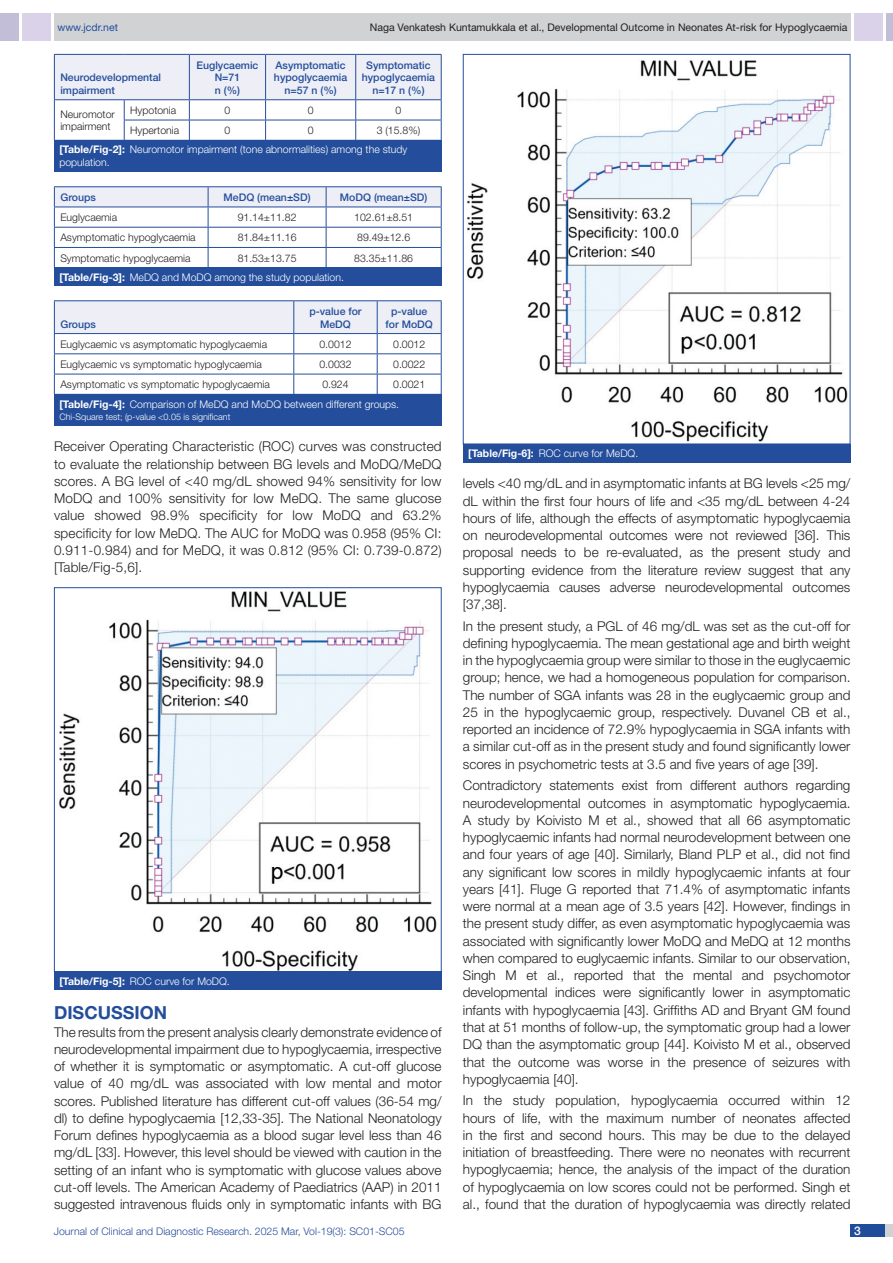
<style>
.page{position:relative;width:893px;height:1263px;background:#fff}
.page>*{position:absolute;margin:0;border:0;box-sizing:border-box;transform-origin:0 0}
.Heading{font:700 18px "Helvetica Neue";color:#244e9b}
.Body_text{font:300 13.5px/17.2px "Helvetica Neue";color:#231f20;text-align:justify}
.t1{font:500 12px "Helvetica Neue";color:#fff}
.tb_txt{font:300 10.5px/12.6px "Helvetica Neue";color:#231f20}
.TABLE_FIG{font:300 10.5px/12.6px "Helvetica Neue";color:#fff}
.tb_head{font:500 10.5px/12.6px "Helvetica Neue";color:#244e9b;text-align:center}
.t2{font:10.5px "Helvetica Neue";color:#231f20}
.t3{font:300 10.5px "Helvetica Neue";color:#244e9b}
.t4{font:10.5px "Helvetica Neue";color:#244e9b}
.TABLE_FIG-2{font:300 9px "Helvetica Neue";color:#fff}
.s1{font-weight:700}
</style>
<div class="page">
<div style="left:54px;top:13px;width:796px;height:28px;background:#d1d2d4"></div>
<div style="left:0;top:13px;width:19px;height:28px;background:#c2bed7"></div>
<div style="left:22px;top:13px;width:29px;height:28px;background:#d9d2e8"></div>
<div style="left:886px;top:13px;width:7px;height:28px;background:#c2bed7"></div>
<div style="left:854px;top:13px;width:29px;height:28px;background:#d9d2e8"></div>
<div style="left:850px;top:1224px;width:43px;height:13px;background:#d1d2d4"></div>
<div style="left:850px;top:1224px;width:35px;height:13px;background:#214c99"></div>
<img style="left:466px;top:60px;width:382px;height:382px">
<div style="left:463px;top:54px;width:387px;height:390px;border:1px solid #244e9b"></div>
<div style="left:463px;top:444px;width:387px;height:18px;background:#244e9b"></div>
<img style="left:59px;top:591px;width:378px;height:379px">
<div style="left:54px;top:971px;width:388px;height:19px;background:#244e9b"></div>
<svg style="left:54px;top:54px;width:388px;height:86px"></svg>
<div style="left:54px;top:140px;width:388px;height:31px;background:#244e9b"></div>
<hr style="left:54px;top:186px;width:154px;height:1px;background:#244e9b">
<hr style="left:208px;top:186px;width:118px;height:1px;background:#244e9b">
<hr style="left:326px;top:186px;width:116px;height:1px;background:#244e9b">
<svg style="left:54px;top:187px;width:388px;height:80px"></svg>
<div style="left:54px;top:267px;width:388px;height:19px;background:#244e9b"></div>
<hr style="left:54px;top:300px;width:240px;height:1px;background:#244e9b">
<hr style="left:294px;top:300px;width:83px;height:1px;background:#244e9b">
<hr style="left:377px;top:300px;width:65px;height:1px;background:#244e9b">
<svg style="left:54px;top:301px;width:388px;height:93px"></svg>
<div style="left:54px;top:394px;width:388px;height:31px;background:#244e9b"></div>
<p class="t4" style="left:57px;top:21px;width:62px">www.jcdr.net</p>
<p class="t2" style="left:370px;top:21px;width:479px">Naga Venkatesh Kuntamukkala et al., Developmental Outcome in Neonates At-risk for Hypoglycaemia</p>
<p class="tb_head" style="left:60px;top:71px;width:102px;text-align:left">Neurodevelopmental impairment</p>
<p class="tb_head" style="left:197px;top:58px;width:63px">Euglycaemic<br>N=71</p>
<p class="tb_head" style="left:215px;top:84px;width:27px">n (%)</p>
<p class="tb_head" style="left:274px;top:58px;width:75px">Asymptomatic hypoglycaemia n=57 n (%)</p>
<p class="tb_head" style="left:362px;top:58px;width:75px">Symptomatic hypoglycaemia n=17 n (%)</p>
<p class="tb_txt" style="left:60px;top:108px;width:56px">Neuromotor impairment</p>
<p class="tb_txt" style="left:130px;top:104px;width:48px">Hypotonia</p>
<p class="tb_txt" style="left:225px;top:104px;width:7px">0</p>
<p class="tb_txt" style="left:308px;top:104px;width:7px">0</p>
<p class="tb_txt" style="left:396px;top:104px;width:7px">0</p>
<p class="tb_txt" style="left:130px;top:124px;width:51px">Hypertonia</p>
<p class="tb_txt" style="left:225px;top:124px;width:7px">0</p>
<p class="tb_txt" style="left:308px;top:124px;width:7px">0</p>
<p class="tb_txt" style="left:377px;top:124px;width:45px">3 (15.8%)</p>
<p class="TABLE_FIG" style="left:59px;top:143px;width:350px"><span class="s1">[Table/Fig-2]:</span> Neuromotor impairment (tone abnormalities) among the study population.</p>
<p class="tb_head" style="left:60px;top:191px;width:37px">Groups</p>
<p class="tb_head" style="left:224px;top:191px;width:89px">MeDQ (mean±SD)</p>
<p class="tb_head" style="left:340px;top:191px;width:89px">MoDQ (mean±SD)</p>
<p class="tb_txt" style="left:60px;top:211px;width:58px">Euglycaemia</p>
<p class="tb_txt" style="left:238px;top:211px;width:60px">91.14±11.82</p>
<p class="tb_txt" style="left:354px;top:211px;width:60px">102.61±8.51</p>
<p class="tb_txt" style="left:60px;top:231px;width:137px">Asymptomatic hypoglycaemia</p>
<p class="tb_txt" style="left:238px;top:231px;width:60px">81.84±11.16</p>
<p class="tb_txt" style="left:357px;top:231px;width:55px">89.49±12.6</p>
<p class="tb_txt" style="left:60px;top:251px;width:132px">Symptomatic hypoglycaemia</p>
<p class="tb_txt" style="left:238px;top:251px;width:60px">81.53±13.75</p>
<p class="tb_txt" style="left:354px;top:251px;width:60px">83.35±11.86</p>
<p class="TABLE_FIG" style="left:59px;top:271px;width:286px"><span class="s1">[Table/Fig-3]:</span> MeDQ and MoDQ among the study population.</p>
<p class="tb_head" style="left:60px;top:317px;width:37px">Groups</p>
<p class="tb_head" style="left:309px;top:305px;width:54px">p-value for<br>MeDQ</p>
<p class="tb_head" style="left:386px;top:305px;width:49px">p-value for MoDQ</p>
<p class="tb_txt" style="left:60px;top:338px;width:208px">Euglycaemic vs asymptomatic hypoglycaemia</p>
<p class="tb_txt" style="left:319px;top:338px;width:34px">0.0012</p>
<p class="tb_txt" style="left:393px;top:338px;width:34px">0.0012</p>
<p class="tb_txt" style="left:60px;top:358px;width:203px">Euglycaemic vs symptomatic hypoglycaemia</p>
<p class="tb_txt" style="left:319px;top:358px;width:34px">0.0032</p>
<p class="tb_txt" style="left:393px;top:358px;width:34px">0.0022</p>
<p class="tb_txt" style="left:60px;top:378px;width:211px">Asymptomatic vs symptomatic hypoglycaemia</p>
<p class="tb_txt" style="left:322px;top:378px;width:28px">0.924</p>
<p class="tb_txt" style="left:393px;top:378px;width:34px">0.0021</p>
<p class="TABLE_FIG" style="left:59px;top:397px;width:341px"><span class="s1">[Table/Fig-4]:</span> Comparison of MeDQ and MoDQ between different groups.</p>
<p class="TABLE_FIG-2" style="left:59px;top:411px;width:173px">Chi-Square test; (p-value &lt;0.05 is significant</p>
<p class="Body_text" style="left:54px;top:437px;width:389px">Receiver Operating Characteristic (ROC) curves was constructed to evaluate the relationship between BG levels and MoDQ/MeDQ scores. A BG level of &lt;40 mg/dL showed 94% sensitivity for low MoDQ and 100% sensitivity for low MeDQ. The same glucose value showed 98.9% specificity for low MoDQ and 63.2% specificity for low MeDQ. The AUC for MoDQ was 0.958 (95% CI:<br>0.911-0.984) and for MeDQ, it was 0.812 (95% CI: 0.739-0.872) [Table/Fig-5,6].</p>
<p class="TABLE_FIG" style="left:59px;top:975px;width:172px"><span class="s1">[Table/Fig-5]:</span> ROC curve for MoDQ.</p>
<p class="Heading" style="left:54px;top:1002px;width:115px">DISCUSSION</p>
<p class="Body_text" style="left:54px;top:1023px;width:389px">The results from the present analysis clearly demonstrate evidence of neurodevelopmental impairment due to hypoglycaemia, irrespective of whether it is symptomatic or asymptomatic. A cut-off glucose value of 40 mg/dL was associated with low mental and motor scores. Published literature has different cut-off values (36-54 mg/ dl) to define hypoglycaemia [12,33-35]. The National Neonatology Forum defines hypoglycaemia as a blood sugar level less than 46 mg/dL [33]. However, this level should be viewed with caution in the setting of an infant who is symptomatic with glucose values above cut-off levels. The American Academy of Paediatrics (AAP) in 2011 suggested intravenous fluids only in symptomatic infants with BG</p>
<p class="TABLE_FIG" style="left:468px;top:447px;width:172px"><span class="s1">[Table/Fig-6]:</span> ROC curve for MeDQ.</p>
<p class="Body_text" style="left:463px;top:474px;width:389px">levels &lt;40 mg/dL and in asymptomatic infants at BG levels &lt;25 mg/ dL within the first four hours of life and &lt;35 mg/dL between 4-24 hours of life, although the effects of asymptomatic hypoglycaemia on neurodevelopmental outcomes were not reviewed [36]. This proposal needs to be re-evaluated, as the present study and supporting evidence from the literature review suggest that any hypoglycaemia causes adverse neurodevelopmental outcomes [37,38].</p>
<p class="Body_text" style="left:463px;top:617px;width:389px">In the present study, a PGL of 46 mg/dL was set as the cut-off for defining hypoglycaemia. The mean gestational age and birth weight in the hypoglycaemia group were similar to those in the euglycaemic group; hence, we had a homogeneous population for comparison.<br>The number of SGA infants was 28 in the euglycaemic group and 25 in the hypoglycaemic group, respectively. Duvanel CB et al., reported an incidence of 72.9% hypoglycaemia in SGA infants with a similar cut-off as in the present study and found significantly lower scores in psychometric tests at 3.5 and five years of age [39].</p>
<p class="Body_text" style="left:463px;top:776px;width:389px">Contradictory statements exist from different authors regarding neurodevelopmental outcomes in asymptomatic hypoglycaemia.<br>A study by Koivisto M et al., showed that all 66 asymptomatic hypoglycaemic infants had normal neurodevelopment between one and four years of age [40]. Similarly, Bland PLP et al., did not find any significant low scores in mildly hypoglycaemic infants at four years [41]. Fluge G reported that 71.4% of asymptomatic infants were normal at a mean age of 3.5 years [42]. However, findings in the present study differ, as even asymptomatic hypoglycaemia was associated with significantly lower MoDQ and MeDQ at 12 months when compared to euglycaemic infants. Similar to our observation, Singh M et al., reported that the mental and psychomotor developmental indices were significantly lower in asymptomatic infants with hypoglycaemia [43]. Griffiths AD and Bryant GM found that at 51 months of follow-up, the symptomatic group had a lower DQ than the asymptomatic group [44]. Koivisto M et al., observed that the outcome was worse in the presence of seizures with hypoglycaemia [40].</p>
<p class="Body_text" style="left:463px;top:1091px;width:389px">In the study population, hypoglycaemia occurred within 12 hours of life, with the maximum number of neonates affected in the first and second hours. This may be due to the delayed initiation of breastfeeding. There were no neonates with recurrent hypoglycaemia; hence, the analysis of the impact of the duration of hypoglycaemia on low scores could not be performed. Singh et al., found that the duration of hypoglycaemia was directly related</p>
<p class="t3" style="left:54px;top:1225px;width:352px">Journal of Clinical and Diagnostic Research. 2025 Mar, Vol-19(3): SC01-SC05</p>
<p class="t1" style="left:854px;top:1223px;width:8px">3</p>
</div>
